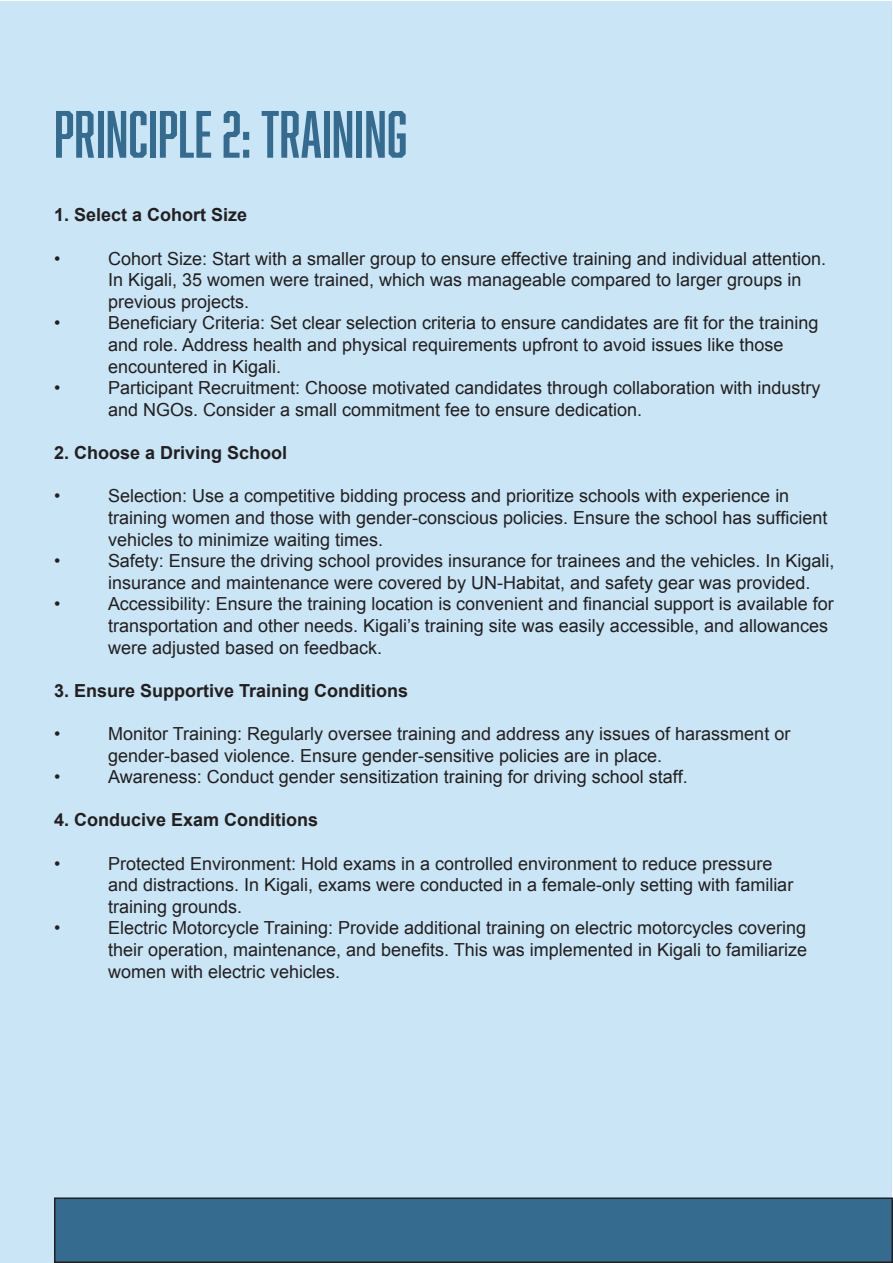
<style>
.page{position:relative;width:893px;height:1263px;background:#fff}
.page>*{position:absolute;margin:0;border:0;box-sizing:border-box;transform-origin:0 0}
.t1{font:61.5px "Abolition";color:#346b8e}
.t2{font:18px/21.6px "Arial";color:#231f20}
.t3{font:700 18px "Arial";color:#231f20}
</style>
<div class="page">
<div style="left:1px;top:1px;width:891px;height:1261px;background:#c9e5f6"></div>
<div style="left:55px;top:1198px;width:837px;height:64px;background:#346b8e"></div>
<div style="left:54px;top:1197px;width:839px;height:66px;border:2px solid #231f20"></div>
<p class="t1" style="left:54px;top:99px;width:355px">PRINCIPLE 2: TRAINING</p>
<p class="t3" style="left:54px;top:203px;width:195px">1. Select a Cohort Size</p>
<p class="t2" style="left:54px;top:248px;width:8px">•</p>
<p class="t2" style="left:108px;top:248px;width:720px">Cohort Size: Start with a smaller group to ensure effective training and individual attention.<br>In Kigali, 35 women were trained, which was manageable compared to larger groups in previous projects.</p>
<p class="t2" style="left:54px;top:313px;width:8px">•</p>
<p class="t2" style="left:108px;top:313px;width:712px">Beneficiary Criteria: Set clear selection criteria to ensure candidates are fit for the training and role. Address health and physical requirements upfront to avoid issues like those encountered in Kigali.</p>
<p class="t2" style="left:54px;top:377px;width:8px">•</p>
<p class="t2" style="left:108px;top:377px;width:714px">Participant Recruitment: Choose motivated candidates through collaboration with industry and NGOs. Consider a small commitment fee to ensure dedication.</p>
<p class="t3" style="left:54px;top:441px;width:235px">2. Choose a Driving School</p>
<p class="t2" style="left:54px;top:485px;width:8px">•</p>
<p class="t2" style="left:108px;top:485px;width:721px">Selection: Use a competitive bidding process and prioritize schools with experience in training women and those with gender-conscious policies. Ensure the school has sufficient vehicles to minimize waiting times.</p>
<p class="t2" style="left:54px;top:550px;width:8px">•</p>
<p class="t2" style="left:108px;top:550px;width:728px">Safety: Ensure the driving school provides insurance for trainees and the vehicles. In Kigali, insurance and maintenance were covered by UN-Habitat, and safety gear was provided.</p>
<p class="t2" style="left:54px;top:593px;width:8px">•</p>
<p class="t2" style="left:108px;top:593px;width:727px">Accessibility: Ensure the training location is convenient and financial support is available for transportation and other needs. Kigali’s training site was easily accessible, and allowances were adjusted based on feedback.</p>
<p class="t3" style="left:54px;top:678px;width:356px">3. Ensure Supportive Training Conditions</p>
<p class="t2" style="left:54px;top:723px;width:8px">•</p>
<p class="t2" style="left:108px;top:723px;width:684px">Monitor Training: Regularly oversee training and address any issues of harassment or gender-based violence. Ensure gender-sensitive policies are in place.</p>
<p class="t2" style="left:54px;top:766px;width:8px">•</p>
<p class="t2" style="left:108px;top:766px;width:581px">Awareness: Conduct gender sensitization training for driving school staff.</p>
<p class="t3" style="left:54px;top:808px;width:266px">4. Conducive Exam Conditions</p>
<p class="t2" style="left:54px;top:853px;width:8px">•</p>
<p class="t2" style="left:108px;top:853px;width:687px">Protected Environment: Hold exams in a controlled environment to reduce pressure and distractions. In Kigali, exams were conducted in a female-only setting with familiar training grounds.</p>
<p class="t2" style="left:54px;top:917px;width:8px">•</p>
<p class="t2" style="left:108px;top:917px;width:700px;text-align:justify">Electric Motorcycle Training: Provide additional training on electric motorcycles covering their operation, maintenance, and benefits. This was implemented in Kigali to familiarize women with electric vehicles.</p>
</div>
